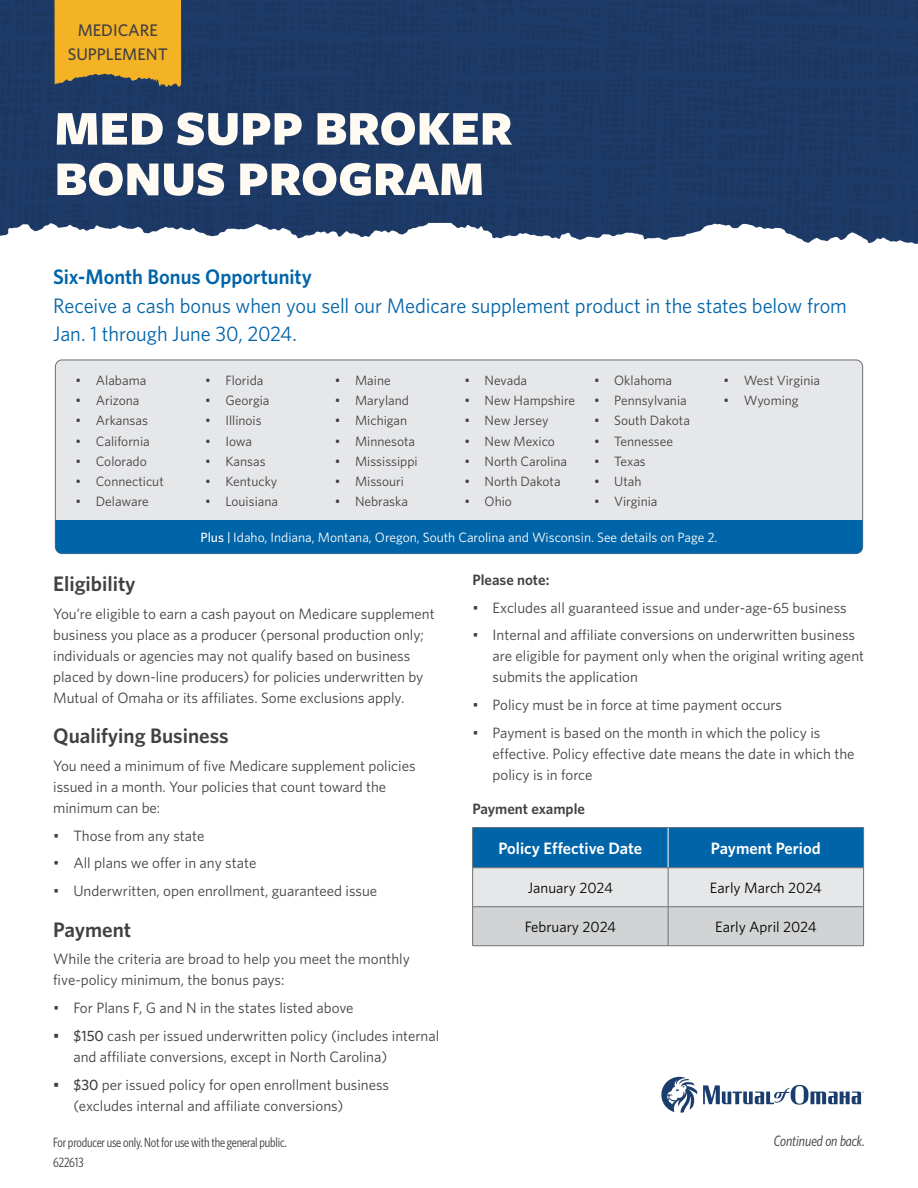
<style>
.page{position:relative;width:918px;height:1188px;background:#fff}
.page>*{position:absolute;margin:0;border:0;box-sizing:border-box;transform-origin:0 0}
.t1{font:900 50.4px/50.4px "Freight Sans Pro";color:#fffbf2}
.t2{font:21px/28.5px "Whitney";letter-spacing:-.005em;color:#0064a8}
.t3{font:600 21px "Whitney";color:#414042}
.t4{font:600 21px "Whitney";color:#0064a8}
.t5{font:500 16.8px/23.5px "Whitney";color:#414042;text-align:center}
.t6{font:600 16.5px "Whitney";color:#fff}
.t7{font:15px/21px "Whitney";color:#414042}
.t8{font:15px "Whitney";color:#000}
.t9{font:600 15px "Whitney";color:#414042}
.t10{font:italic 15px "Whitney Condensed";color:#414042}
.t11{font:13.5px "Whitney";color:#414042}
.t12{font:13.5px "Whitney";color:#fff}
.t13{font:13.5px "Whitney Condensed";letter-spacing:-.01em;color:#414042}
.s1{font-weight:500}
</style>
<div class="page">
<div style="left:55px;top:360px;width:808px;height:194px;background:#e6e7e8;border-radius:7px"></div>
<svg style="left:473px;top:828px;width:390px;height:117px;background:#90b3cb"></svg>
<hr style="left:668px;top:828px;width:1px;height:39px;background:#fff">
<hr style="left:472px;top:827px;width:196px;height:1px;background:#6d6e71">
<hr style="left:472px;top:828px;width:1px;height:39px;background:#6d6e71">
<hr style="left:668px;top:827px;width:196px;height:1px;background:#6d6e71">
<hr style="left:863px;top:828px;width:1px;height:39px;background:#6d6e71">
<hr style="left:472px;top:867px;width:196px;height:1px;background:#6d6e71">
<hr style="left:472px;top:868px;width:1px;height:38px;background:#6d6e71">
<hr style="left:668px;top:867px;width:196px;height:1px;background:#6d6e71">
<hr style="left:668px;top:868px;width:1px;height:38px;background:#6d6e71">
<hr style="left:863px;top:868px;width:1px;height:38px;background:#6d6e71">
<hr style="left:472px;top:906px;width:196px;height:1px;background:#6d6e71">
<hr style="left:472px;top:907px;width:1px;height:38px;background:#6d6e71">
<hr style="left:668px;top:906px;width:196px;height:1px;background:#6d6e71">
<hr style="left:668px;top:907px;width:1px;height:38px;background:#6d6e71">
<hr style="left:863px;top:907px;width:1px;height:38px;background:#6d6e71">
<hr style="left:472px;top:945px;width:196px;height:1px;background:#6d6e71">
<hr style="left:668px;top:945px;width:196px;height:1px;background:#6d6e71">
<svg style="left:298px;top:0;width:620px;height:244px;background:#26416c"></svg>
<img style="left:0;top:0;width:320px;height:238px">
<svg style="left:55px;top:0;width:126px;height:89px;background:#dca52c"></svg>
<svg style="left:661px;top:1077px;width:36px;height:36px"></svg>
<svg style="left:703px;top:1085px;width:161px;height:20px"></svg>
<div style="left:55px;top:520px;width:808px;height:34px;background:#0064a8"></div>
<p class="t5" style="left:68px;top:18px;width:102px">MEDICARE<br>SUPPLEMENT</p>
<h1 class="t1" style="left:55px;top:101px;width:460px">MED SUPP BROKER<br>BONUS PROGRAM</h1>
<h2 class="t4" style="left:53px;top:263px;width:260px">Six-Month Bonus Opportunity</h2>
<h2 class="t2" style="left:53px;top:290px;width:795px">Receive a cash bonus when you sell our Medicare supplement product in the states below from<br>Jan. 1 through June 30, 2024.</h2>
<p class="t11" style="left:76px;top:371px;width:72px">• Alabama</p>
<p class="t11" style="left:76px;top:392px;width:65px">• Arizona</p>
<p class="t11" style="left:76px;top:412px;width:74px">• Arkansas</p>
<p class="t11" style="left:76px;top:432px;width:76px">• California</p>
<p class="t11" style="left:76px;top:452px;width:73px">• Colorado</p>
<p class="t11" style="left:76px;top:473px;width:90px">• Connecticut</p>
<p class="t11" style="left:76px;top:493px;width:75px">• Delaware</p>
<p class="t11" style="left:205px;top:371px;width:60px">• Florida</p>
<p class="t11" style="left:205px;top:392px;width:66px">• Georgia</p>
<p class="t11" style="left:205px;top:412px;width:58px">• Illinois</p>
<p class="t11" style="left:205px;top:432px;width:49px">• Iowa</p>
<p class="t11" style="left:205px;top:452px;width:62px">• Kansas</p>
<p class="t11" style="left:205px;top:473px;width:74px">• Kentucky</p>
<p class="t11" style="left:205px;top:493px;width:74px">• Louisiana</p>
<p class="t11" style="left:335px;top:371px;width:57px">• Maine</p>
<p class="t11" style="left:335px;top:392px;width:76px">• Maryland</p>
<p class="t11" style="left:335px;top:412px;width:74px">• Michigan</p>
<p class="t11" style="left:335px;top:432px;width:82px">• Minnesota</p>
<p class="t11" style="left:335px;top:452px;width:84px">• Mississippi</p>
<p class="t11" style="left:335px;top:473px;width:71px">• Missouri</p>
<p class="t11" style="left:335px;top:493px;width:75px">• Nebraska</p>
<p class="t11" style="left:464px;top:371px;width:64px">• Nevada</p>
<p class="t11" style="left:464px;top:392px;width:112px">• New Hampshire</p>
<p class="t11" style="left:464px;top:412px;width:86px">• New Jersey</p>
<p class="t11" style="left:464px;top:432px;width:92px">• New Mexico</p>
<p class="t11" style="left:464px;top:452px;width:104px">• North Carolina</p>
<p class="t11" style="left:464px;top:473px;width:98px">• North Dakota</p>
<p class="t11" style="left:464px;top:493px;width:49px">• Ohio</p>
<p class="t11" style="left:594px;top:371px;width:80px">• Oklahoma</p>
<p class="t11" style="left:594px;top:392px;width:94px">• Pennsylvania</p>
<p class="t11" style="left:594px;top:412px;width:97px">• South Dakota</p>
<p class="t11" style="left:594px;top:432px;width:81px">• Tennessee</p>
<p class="t11" style="left:594px;top:452px;width:53px">• Texas</p>
<p class="t11" style="left:594px;top:473px;width:49px">• Utah</p>
<p class="t11" style="left:594px;top:493px;width:65px">• Virginia</p>
<p class="t11" style="left:724px;top:371px;width:98px">• West Virginia</p>
<p class="t11" style="left:724px;top:392px;width:77px">• Wyoming</p>
<p class="t12" style="left:200px;top:529px;width:519px"><span class="s1">Plus</span> Idaho, Indiana, Montana, Oregon, South Carolina and Wisconsin. See details on Page 2.</p>
<h2 class="t3" style="left:53px;top:569px;width:84px">Eligibility</h2>
<p class="t7" style="left:53px;top:602px;width:383px">You’re eligible to earn a cash payout on Medicare supplement business you place as a producer (personal production only; individuals or agencies may not qualify based on business placed by down-line producers) for policies underwritten by Mutual of Omaha or its affiliates. Some exclusions apply.</p>
<h2 class="t3" style="left:53px;top:722px;width:177px">Qualifying Business</h2>
<p class="t7" style="left:53px;top:755px;width:364px">You need a minimum of five Medicare supplement policies issued in a month. Your policies that count toward the minimum can be:</p>
<p class="t7" style="left:53px;top:824px;width:153px">• Those from any state</p>
<p class="t7" style="left:53px;top:852px;width:205px">• All plans we offer in any state</p>
<p class="t7" style="left:53px;top:880px;width:326px">• Underwritten, open enrollment, guaranteed issue</p>
<h2 class="t3" style="left:53px;top:915px;width:80px">Payment</h2>
<p class="t7" style="left:53px;top:948px;width:358px">While the criteria are broad to help you meet the monthly five-policy minimum, the bonus pays:</p>
<p class="t7" style="left:53px;top:997px;width:302px">• For Plans F, G and N in the states listed above</p>
<p class="t7" style="left:73px;top:1025px;width:367px;text-indent:-20px"><span class="s1">• $150</span> cash per issued underwritten policy (includes internal and affiliate conversions, except in North Carolina)</p>
<p class="t7" style="left:73px;top:1073px;width:317px;text-indent:-20px"><span class="s1">• $30</span> per issued policy for open enrollment business (excludes internal and affiliate conversions)</p>
<p class="t13" style="left:53px;top:1134px;width:235px">For producer use only. Not for use with the general public.</p>
<p class="t13" style="left:53px;top:1154px;width:32px">622613</p>
<p class="t9" style="left:472px;top:570px;width:79px">Please note:</p>
<p class="t7" style="left:472px;top:596px;width:376px">• Excludes all guaranteed issue and under-age-65 business</p>
<p class="t7" style="left:493px;top:624px;width:373px;text-indent:-20px">• Internal and affiliate conversions on underwritten business are eligible for payment only when the original writing agent submits the application</p>
<p class="t7" style="left:472px;top:694px;width:311px">• Policy must be in force at time payment occurs</p>
<p class="t7" style="left:493px;top:722px;width:364px;text-indent:-20px">• Payment is based on the month in which the policy is effective. Policy effective date means the date in which the policy is in force</p>
<p class="t9" style="left:472px;top:799px;width:114px">Payment example</p>
<p class="t6" style="left:499px;top:837px;width:145px">Policy Effective Date</p>
<p class="t6" style="left:711px;top:837px;width:111px">Payment Period</p>
<p class="t8" style="left:528px;top:878px;width:87px">January 2024</p>
<p class="t8" style="left:710px;top:878px;width:113px">Early March 2024</p>
<p class="t8" style="left:525px;top:917px;width:93px">February 2024</p>
<p class="t8" style="left:715px;top:917px;width:103px">Early April 2024</p>
<p class="t10" style="left:774px;top:1131px;width:92px">Continued on back.</p>
</div>
